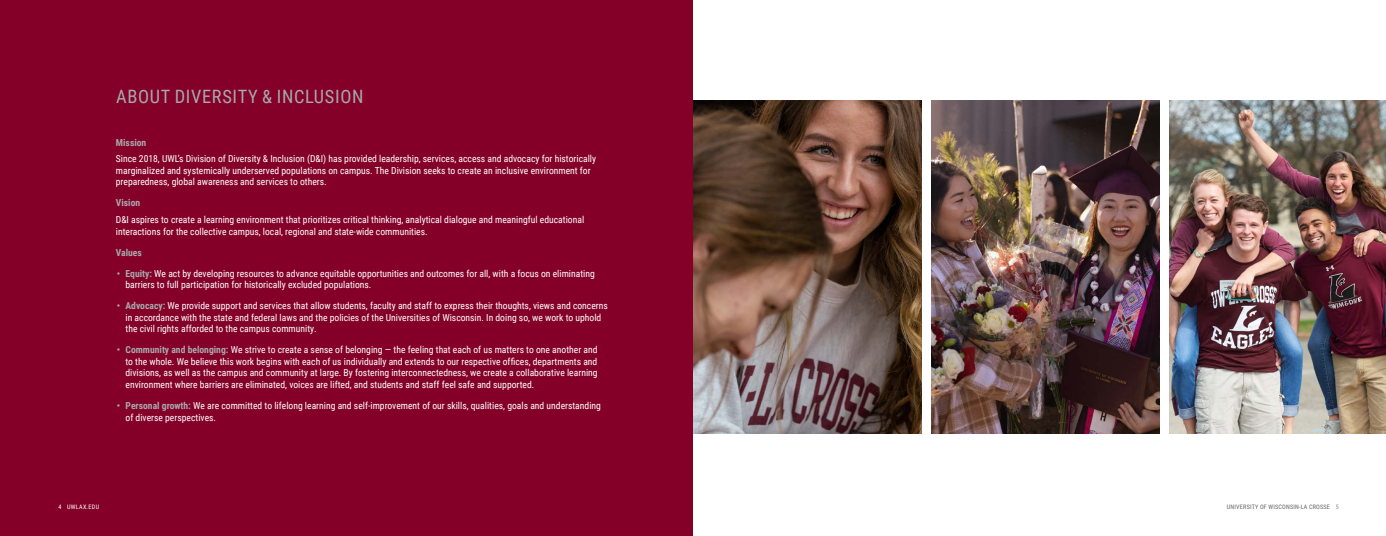
<style>
.page{position:relative;width:1386px;height:536px;background:#fff}
.page>*{position:absolute;margin:0;border:0;box-sizing:border-box;transform-origin:0 0}
.t1{font:18.38px "Roboto Condensed";letter-spacing:.035em;color:#a7a9ac}
.t2{font:9.62px/11.5px "Roboto Condensed";color:#fff}
.t3{font:700 9.62px "Roboto Condensed";color:#a7a9ac}
.t4{font:6.12px "Roboto Condensed";letter-spacing:.035em;color:#636466}
.t5{font:6.12px "Roboto Condensed";letter-spacing:.055em;color:#fff}
.s1{font-weight:700;color:#a7a9ac}
.s2{color:#808285}
</style>
<div class="page">
<div style="left:0;top:0;width:693px;height:536px;background:#840029"></div>
<img style="left:1169px;top:101px;width:217px;height:332px">
<img style="left:931px;top:101px;width:228px;height:332px">
<img style="left:693px;top:101px;width:228px;height:332px">
<h1 class="t1" style="left:116px;top:84px;width:249px">ABOUT DIVERSITY &amp; INCLUSION</h1>
<p class="t3" style="left:116px;top:135px;width:32px">Mission</p>
<p class="t2" style="left:116px;top:153px;width:482px">Since 2018, UWL’s Division of Diversity &amp; Inclusion (D&amp;I) has provided leadership, services, access and advocacy for historically marginalized and systemically underserved populations on campus. The Division seeks to create an inclusive environment for preparedness, global awareness and services to others.</p>
<p class="t3" style="left:116px;top:196px;width:26px">Vision</p>
<p class="t2" style="left:116px;top:213px;width:470px">D&amp;I aspires to create a learning environment that prioritizes critical thinking, analytical dialogue and meaningful educational interactions for the collective campus, local, regional and state-wide communities.</p>
<p class="t3" style="left:116px;top:245px;width:28px">Values</p>
<p class="t2" style="left:126px;top:267px;width:471px;text-indent:-9px"><span class="s1">• Equity:</span> We act by developing resources to advance equitable opportunities and outcomes for all, with a focus on eliminating barriers to full participation for historically excluded populations.</p>
<p class="t2" style="left:126px;top:299px;width:484px;text-indent:-9px"><span class="s1">• Advocacy:</span> We provide support and services that allow students, faculty and staff to express their thoughts, views and concerns in accordance with the state and federal laws and the policies of the Universities of Wisconsin. In doing so, we work to uphold the civil rights afforded to the campus community.</p>
<p class="t2" style="left:126px;top:343px;width:474px;text-align:justify;text-indent:-9px"><span class="s1">• Community and belonging:</span> We strive to create a sense of belonging — the feeling that each of us matters to one another and to the whole. We believe this work begins with each of us individually and extends to our respective offices, departments and divisions, as well as the campus and community at large. By fostering interconnectedness, we create a collaborative learning environment where barriers are eliminated, voices are lifted, and students and staff feel safe and supported.</p>
<p class="t2" style="left:126px;top:399px;width:477px;text-indent:-9px"><span class="s1">• Personal growth:</span> We are committed to lifelong learning and self-improvement of our skills, qualities, goals and understanding of diverse perspectives.</p>
<p class="t5" style="left:58px;top:502px;width:42px">4 UWLAX.EDU</p>
<p class="t4" style="left:1227px;top:502px;width:113px">UNIVERSITY OF WISCONSIN-LA CROSSE <span class="s2">5</span></p>
</div>
